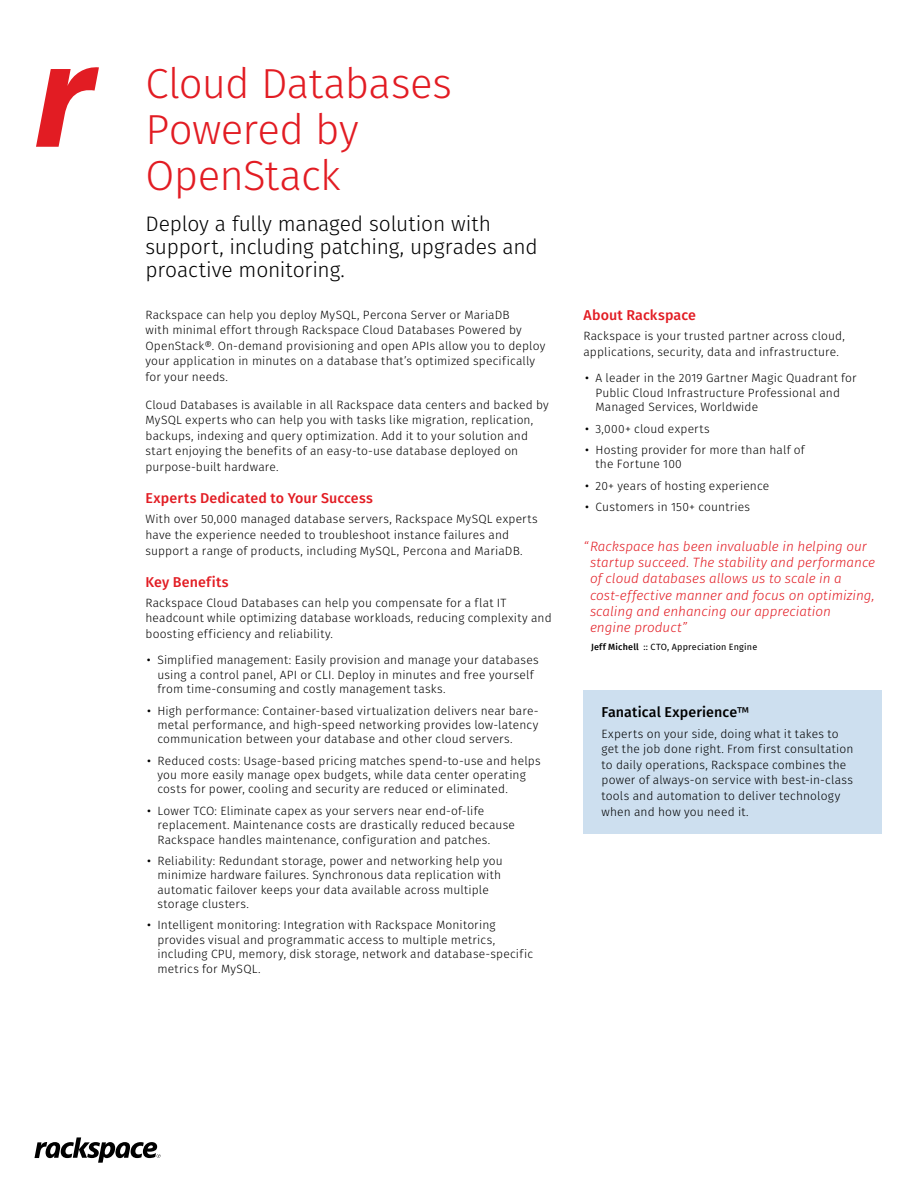
<style>
.page{position:relative;width:918px;height:1188px;background:#fff}
.page>*{position:absolute;margin:0;border:0;box-sizing:border-box;transform-origin:0 0}
.t1{font:300 42px/46.2px "Fira Sans";letter-spacing:-.015em;color:#e21c23}
.t2{font:300 21px/23.1px "Fira Sans";letter-spacing:-.01em;color:#000}
.t3{font:500 14.25px "Fira Sans";letter-spacing:.01em;color:#e21c23}
.t4{font:500 14.25px "Fira Sans";letter-spacing:.01em;color:#000}
.t5{font:italic 300 13.5px/16.2px "Fira Sans";color:#e21c23}
.t6{font:300 12px/15.6px "Fira Sans";letter-spacing:.01em;color:#000}
.t7{font:9px "Fira Sans";letter-spacing:.025em;color:#000}
.s1{font-weight:400}
.s2{font-weight:500}
</style>
<div class="page">
<svg style="left:36px;top:67px;width:63px;height:80px"></svg>
<svg style="left:34px;top:1137px;width:127px;height:26px"></svg>
<div style="left:584px;top:690px;width:298px;height:144px;background:#cddfef"></div>
<h1 class="t1" style="left:146px;top:60px;width:308px">Cloud Databases<br>Powered by<br>OpenStack</h1>
<h2 class="t2" style="left:146px;top:212px;width:394px">Deploy a fully managed solution with support, including patching, upgrades and proactive monitoring.</h2>
<p class="t6" style="left:146px;top:307px;width:401px">Rackspace can help you deploy MySQL, Percona Server or MariaDB<br>with minimal effort through Rackspace Cloud Databases Powered by OpenStack®. On-demand provisioning and open APIs allow you to deploy your application in minutes on a database that’s optimized specifically for your needs.</p>
<p class="t6" style="left:146px;top:397px;width:405px">Cloud Databases is available in all Rackspace data centers and backed by MySQL experts who can help you with tasks like migration, replication, backups, indexing and query optimization. Add it to your solution and start enjoying the benefits of an easy-to-use database deployed on purpose-built hardware.</p>
<p class="t3" style="left:146px;top:487px;width:229px">Experts Dedicated to Your Success</p>
<p class="t6" style="left:146px;top:511px;width:394px">With over 50,000 managed database servers, Rackspace MySQL experts have the experience needed to troubleshoot instance failures and support a range of products, including MySQL, Percona and MariaDB.</p>
<p class="t3" style="left:146px;top:570px;width:85px">Key Benefits</p>
<p class="t6" style="left:146px;top:595px;width:408px">Rackspace Cloud Databases can help you compensate for a flat IT headcount while optimizing database workloads, reducing complexity and boosting efficiency and reliability.</p>
<p class="t6" style="left:157px;top:653px;width:383px;line-height:14.4px;text-indent:-10px"><span class="s1">•</span> Simplified management: Easily provision and manage your databases using a control panel, API or CLI. Deploy in minutes and free yourself from time-consuming and costly management tasks.</p>
<p class="t6" style="left:158px;top:703px;width:383px;line-height:14.4px;text-align:justify;text-indent:-10px"><span class="s1">•</span> High performance: Container-based virtualization delivers near bare&shy;metal performance, and high-speed networking provides low-latency communication between your database and other cloud servers.</p>
<p class="t6" style="left:158px;top:753px;width:385px;line-height:14.4px;text-indent:-10px"><span class="s1">•</span> Reduced costs: Usage-based pricing matches spend-to-use and helps you more easily manage opex budgets, while data center operating costs for power, cooling and security are reduced or eliminated.</p>
<p class="t6" style="left:158px;top:803px;width:359px;line-height:14.4px;text-indent:-10px"><span class="s1">•</span> Lower TCO: Eliminate capex as your servers near end-of-life replacement. Maintenance costs are drastically reduced because<br>Rackspace handles maintenance, configuration and patches.</p>
<p class="t6" style="left:158px;top:853px;width:347px;line-height:14.4px;text-indent:-10px"><span class="s1">•</span> Reliability: Redundant storage, power and networking help you minimize hardware failures. Synchronous data replication with automatic failover keeps your data available across multiple storage clusters.</p>
<p class="t6" style="left:158px;top:918px;width:377px;line-height:14.4px;text-indent:-10px"><span class="s1">•</span> Intelligent monitoring: Integration with Rackspace Monitoring provides visual and programmatic access to multiple metrics, including CPU, memory, disk storage, network and database-specific metrics for MySQL.</p>
<p class="t3" style="left:584px;top:304px;width:114px">About Rackspace</p>
<p class="t6" style="left:584px;top:328px;width:263px">Rackspace is your trusted partner across cloud, applications, security, data and infrastructure.</p>
<p class="t6" style="left:596px;top:371px;width:263px;line-height:14.4px;text-indent:-10px"><span class="s1">•</span> A leader in the 2019 Gartner Magic Quadrant for<br>Public Cloud Infrastructure Professional and<br>Managed Services, Worldwide</p>
<p class="t6" style="left:585px;top:420px;width:126px"><span class="s1">•</span> 3,000+ cloud experts</p>
<p class="t6" style="left:596px;top:442px;width:211px;line-height:14.4px;text-indent:-10px"><span class="s1">•</span> Hosting provider for more than half of the Fortune 100</p>
<p class="t6" style="left:585px;top:477px;width:186px"><span class="s1">•</span> 20+ years of hosting experience</p>
<p class="t6" style="left:585px;top:499px;width:167px"><span class="s1">•</span> Customers in 150+ countries</p>
<p class="t5" style="left:590px;top:538px;width:287px;text-indent:-7px">“Rackspace has been invaluable in helping our startup succeed. The stability and performance of cloud databases allows us to scale in a cost-effective manner and focus on optimizing, scaling and enhancing our appreciation engine product”</p>
<p class="t7" style="left:591px;top:640px;width:168px"><span class="s2">Jeff Michell</span> :: CTO, Appreciation Engine</p>
<p class="t4" style="left:602px;top:701px;width:149px">Fanatical Experience<span class="s1">™</span></p>
<p class="t6" style="left:602px;top:726px;width:253px">Experts on your side, doing what it takes to get the job done right. From first consultation to daily operations, Rackspace combines the power of always-on service with best-in-class tools and automation to deliver technology when and how you need it.</p>
</div>
